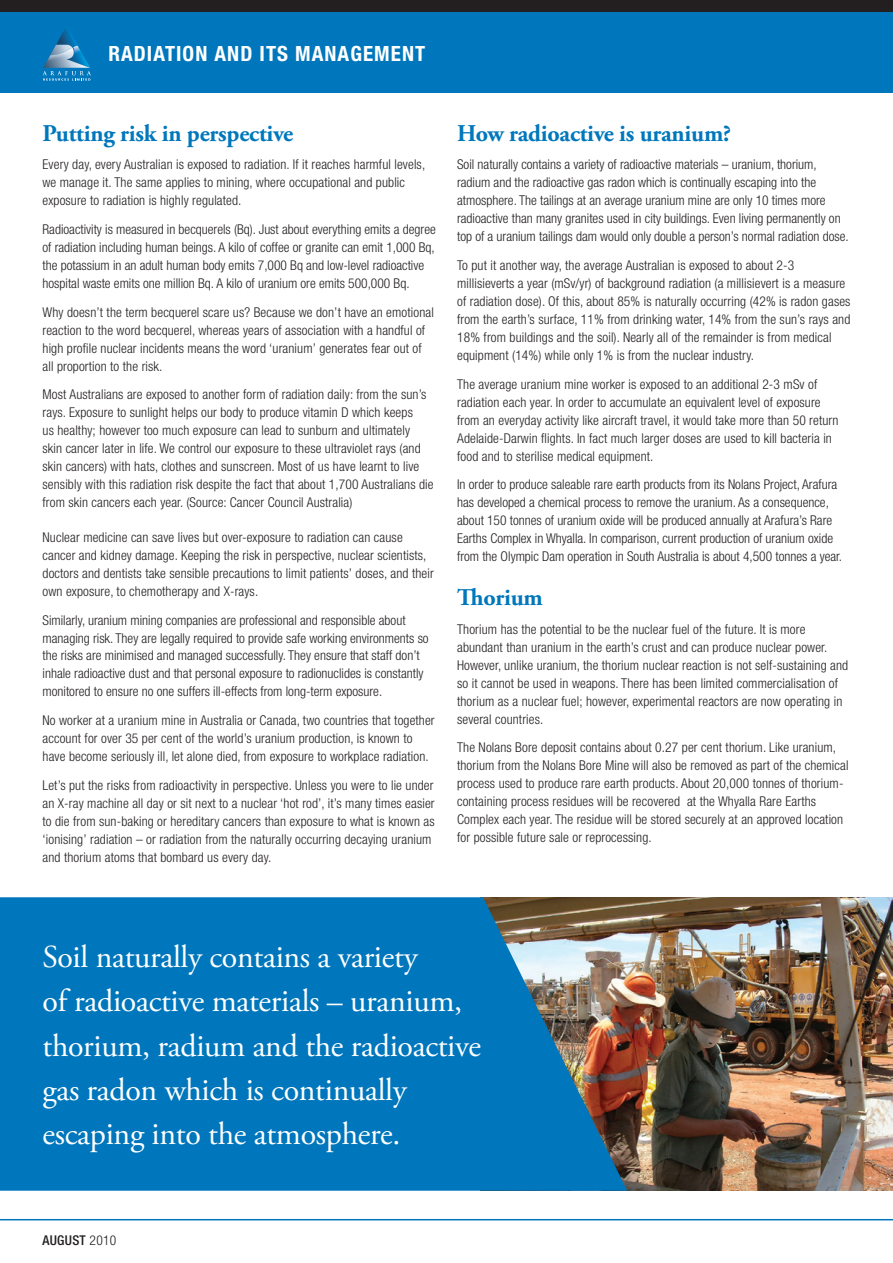
<style>
.page{position:relative;width:893px;height:1263px;background:#fff}
.page>*{position:absolute;margin:0;border:0;box-sizing:border-box;transform-origin:0 0}
.t1{font:31.95px/44.4px "Adobe Garamond Pro";letter-spacing:-.01em;color:#fff}
.t2{font:700 24px "Adobe Garamond Pro";letter-spacing:-.01em;color:#0077bc}
.t3{font:700 condensed 21px "Helvetica Neue";letter-spacing:.05em;color:#fff}
.t4{font:300 condensed 13.5px/18px "Helvetica Neue";letter-spacing:.01em;color:#231f20}
.t5{font:500 condensed 13.5px "Helvetica Neue";letter-spacing:.02em;color:#231f20}
.s1{font-weight:300}
</style>
<div class="page">
<hr style="left:0;top:1219px;width:893px;height:1px;background:#0077bc">
<div style="left:0;top:0;width:893px;height:92px;background:#0077bc"></div>
<div style="left:0;top:0;width:893px;height:12px;background:#231f20"></div>
<img style="left:627px;top:897px;width:266px;height:294px">
<svg style="left:0;top:897px;width:627px;height:294px;background:#1177b2"></svg>
<svg style="left:43px;top:28px;width:48px;height:53px"></svg>
<h3 class="t3" style="left:108px;top:40px;width:318px">RADIATION AND ITS MANAGEMENT</h3>
<h2 class="t2" style="left:43px;top:119px;width:252px">Putting risk in perspective</h2>
<p class="t4" style="left:43px;top:155px;width:384px">Every day, every Australian is exposed to radiation. If it reaches harmful levels, we manage it. The same applies to mining, where occupational and public exposure to radiation is highly regulated.</p>
<p class="t4" style="left:43px;top:220px;width:395px">Radioactivity is measured in becquerels (Bq). Just about everything emits a degree of radiation including human beings. A kilo of coffee or granite can emit 1,000 Bq, the potassium in an adult human body emits 7,000 Bq and low-level radioactive hospital waste emits one million Bq. A kilo of uranium ore emits 500,000 Bq.</p>
<p class="t4" style="left:43px;top:303px;width:393px">Why doesn’t the term becquerel scare us? Because we don’t have an emotional reaction to the word becquerel, whereas years of association with a handful of high profile nuclear incidents means the word ‘uranium’ generates fear out of all proportion to the risk.</p>
<p class="t4" style="left:43px;top:385px;width:393px">Most Australians are exposed to another form of radiation daily: from the sun’s rays. Exposure to sunlight helps our body to produce vitamin D which keeps<br>us healthy; however too much exposure can lead to sunburn and ultimately<br>skin cancer later in life. We control our exposure to these ultraviolet rays (and skin cancers) with hats, clothes and sunscreen. Most of us have learnt to live sensibly with this radiation risk despite the fact that about 1,700 Australians die from skin cancers each year. (Source: Cancer Council Australia)</p>
<p class="t4" style="left:43px;top:528px;width:393px">Nuclear medicine can save lives but over-exposure to radiation can cause cancer and kidney damage. Keeping the risk in perspective, nuclear scientists, doctors and dentists take sensible precautions to limit patients’ doses, and their own exposure, to chemotherapy and X-rays.</p>
<p class="t4" style="left:43px;top:611px;width:388px">Similarly, uranium mining companies are professional and responsible about managing risk. They are legally required to provide safe working environments so the risks are minimised and managed successfully. They ensure that staff don’t inhale radioactive dust and that personal exposure to radionuclides is constantly monitored to ensure no one suffers ill-effects from long-term exposure.</p>
<p class="t4" style="left:43px;top:711px;width:394px">No worker at a uranium mine in Australia or Canada, two countries that together account for over 35 per cent of the world’s uranium production, is known to have become seriously ill, let alone died, from exposure to workplace radiation.</p>
<p class="t4" style="left:43px;top:776px;width:394px">Let’s put the risks from radioactivity in perspective. Unless you were to lie under an X-ray machine all day or sit next to a nuclear ‘hot rod’, it’s many times easier to die from sun-baking or hereditary cancers than exposure to what is known as ‘ionising’ radiation – or radiation from the naturally occurring decaying uranium and thorium atoms that bombard us every day.</p>
<h2 class="t2" style="left:457px;top:119px;width:275px">How radioactive is uranium?</h2>
<p class="t4" style="left:457px;top:155px;width:393px">Soil naturally contains a variety of radioactive materials – uranium, thorium, radium and the radioactive gas radon which is continually escaping into the atmosphere. The tailings at an average uranium mine are only 10 times more radioactive than many granites used in city buildings. Even living permanently on top of a uranium tailings dam would only double a person’s normal radiation dose.</p>
<p class="t4" style="left:457px;top:256px;width:395px">To put it another way, the average Australian is exposed to about 2-3 millisieverts a year (mSv/yr) of background radiation (a millisievert is a measure of radiation dose). Of this, about 85% is naturally occurring (42% is radon gases from the earth’s surface, 11% from drinking water, 14% from the sun’s rays and 18% from buildings and the soil). Nearly all of the remainder is from medical equipment (14%) while only 1% is from the nuclear industry.</p>
<p class="t4" style="left:457px;top:375px;width:383px">The average uranium mine worker is exposed to an additional 2-3 mSv of radiation each year. In order to accumulate an equivalent level of exposure from an everyday activity like aircraft travel, it would take more than 50 return Adelaide-Darwin flights. In fact much larger doses are used to kill bacteria in food and to sterilise medical equipment.</p>
<p class="t4" style="left:457px;top:475px;width:387px">In order to produce saleable rare earth products from its Nolans Project, Arafura has developed a chemical process to remove the uranium. As a consequence, about 150 tonnes of uranium oxide will be produced annually at Arafura’s Rare Earths Complex in Whyalla. In comparison, current production of uranium oxide from the Olympic Dam operation in South Australia is about 4,500 tonnes a year.</p>
<h2 class="t2" style="left:457px;top:583px;width:87px">Thorium</h2>
<p class="t4" style="left:457px;top:620px;width:393px">Thorium has the potential to be the nuclear fuel of the future. It is more abundant than uranium in the earth’s crust and can produce nuclear power.<br>However, unlike uranium, the thorium nuclear reaction is not self-sustaining and so it cannot be used in weapons. There has been limited commercialisation of thorium as a nuclear fuel; however, experimental reactors are now operating in several countries.</p>
<p class="t4" style="left:457px;top:738px;width:393px">The Nolans Bore deposit contains about 0.27 per cent thorium. Like uranium, thorium from the Nolans Bore Mine will also be removed as part of the chemical process used to produce rare earth products. About 20,000 tonnes of thorium&shy;containing process residues will be recovered at the Whyalla Rare Earths Complex each year. The residue will be stored securely at an approved location for possible future sale or reprocessing.</p>
<h1 class="t1" style="left:43px;top:935px;width:440px">Soil naturally contains a variety<br>of radioactive materials – uranium, thorium, radium and the radioactive gas radon which is continually escaping into the atmosphere.</h1>
<p class="t5" style="left:43px;top:1232px;width:75px">AUGUST <span class="s1">2010</span></p>
</div>
